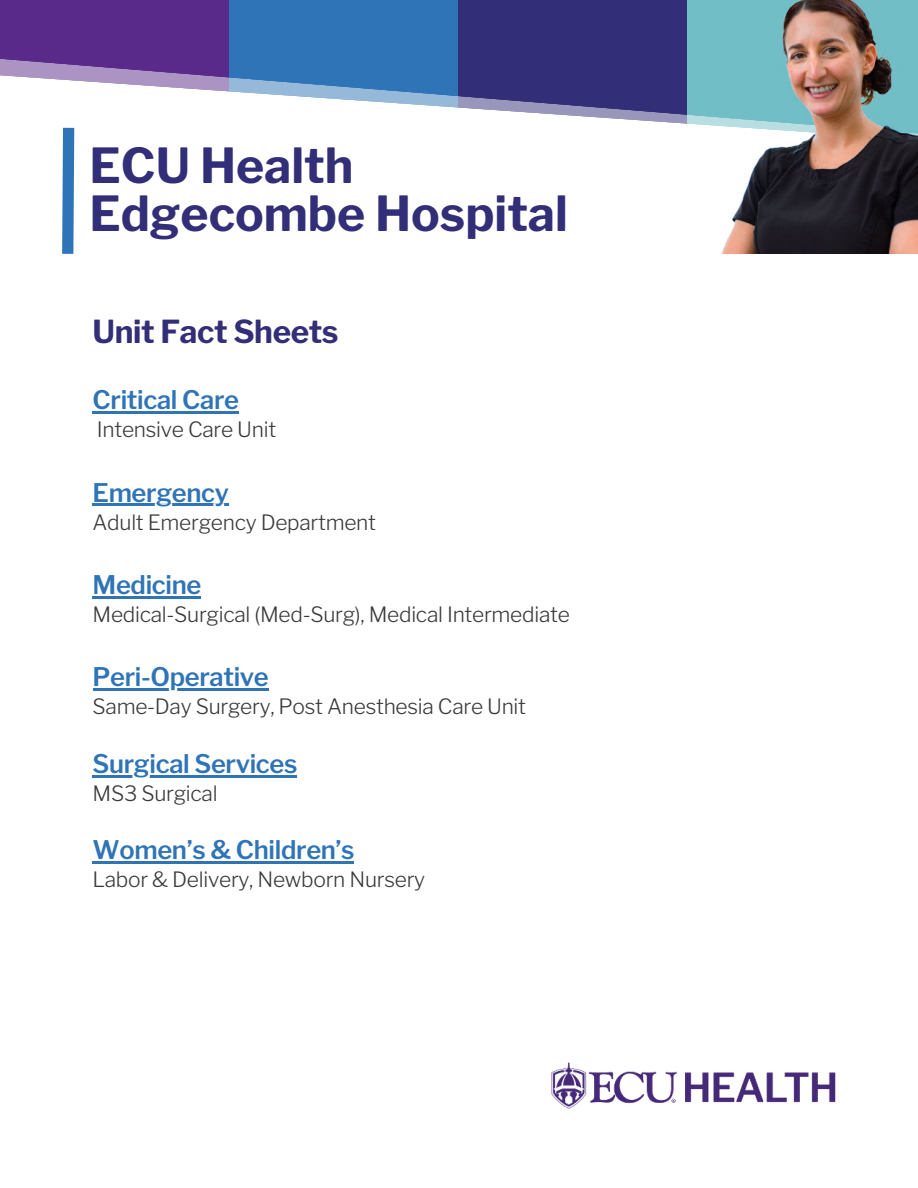
<style>
.page{position:relative;width:918px;height:1188px;background:#fff}
.page>*{position:absolute;margin:0;border:0;box-sizing:border-box;transform-origin:0 0}
.t1{font:700 48px/48.3px "Libre Franklin";color:#322e78}
.t2{font:700 31.5px "Libre Franklin";letter-spacing:-.015em;color:#322e78}
.t3{font:600 25.5px "Libre Franklin";letter-spacing:-.015em;color:#2f74b7}
.t4{font:300 21px "Libre Franklin";letter-spacing:-.015em;color:#3a3a3a}
</style>
<div class="page">
<div style="left:0;top:0;width:231px;height:301px;background:#592a8a"></div>
<div style="left:229px;top:0;width:231px;height:301px;background:#2f74b7"></div>
<div style="left:458px;top:0;width:231px;height:340px;background:#322e78"></div>
<svg style="left:0;top:58px;width:695px;height:17px"></svg>
<svg style="left:0;top:75px;width:695px;height:179px;background:#e8eaf2"></svg>
<img style="left:695px;top:0;width:223px;height:254px">
<div style="left:0;top:254px;width:918px;height:293px;background:#fff"></div>
<svg style="left:56px;top:117px;width:24px;height:137px;background:#a5c3df"></svg>
<img style="left:551px;top:1062px;width:285px;height:47px">
<hr style="left:93px;top:412px;width:146px;height:2px;background:#2f74b7">
<hr style="left:93px;top:504px;width:136px;height:2px;background:#2f74b7">
<hr style="left:93px;top:596px;width:108px;height:2px;background:#2f74b7">
<hr style="left:93px;top:688px;width:176px;height:3px;background:#2f74b7">
<hr style="left:93px;top:775px;width:204px;height:2px;background:#2f74b7">
<hr style="left:93px;top:862px;width:261px;height:2px;background:#2f74b7">
<h1 class="t1" style="left:90px;top:137px;width:480px">ECU Health<br>Edgecombe Hospital</h1>
<h2 class="t2" style="left:93px;top:307px;width:248px">Unit Fact Sheets</h2>
<p class="t3" style="left:93px;top:380px;width:148px">Critical Care</p>
<p class="t4" style="left:97px;top:413px;width:181px">Intensive Care Unit</p>
<p class="t3" style="left:93px;top:472px;width:138px">Emergency</p>
<p class="t4" style="left:93px;top:506px;width:285px">Adult Emergency Department</p>
<p class="t3" style="left:93px;top:565px;width:110px">Medicine</p>
<p class="t4" style="left:93px;top:598px;width:479px">Medical-Surgical (Med-Surg), Medical Intermediate</p>
<p class="t3" style="left:93px;top:657px;width:178px">Peri-Operative</p>
<p class="t4" style="left:93px;top:690px;width:435px">Same-Day Surgery, Post Anesthesia Care Unit</p>
<p class="t3" style="left:93px;top:743px;width:206px">Surgical Services</p>
<p class="t4" style="left:93px;top:777px;width:126px">MS3 Surgical</p>
<p class="t3" style="left:93px;top:830px;width:264px">Women’s &amp; Children’s</p>
<p class="t4" style="left:93px;top:863px;width:334px">Labor &amp; Delivery, Newborn Nursery</p>
</div>
